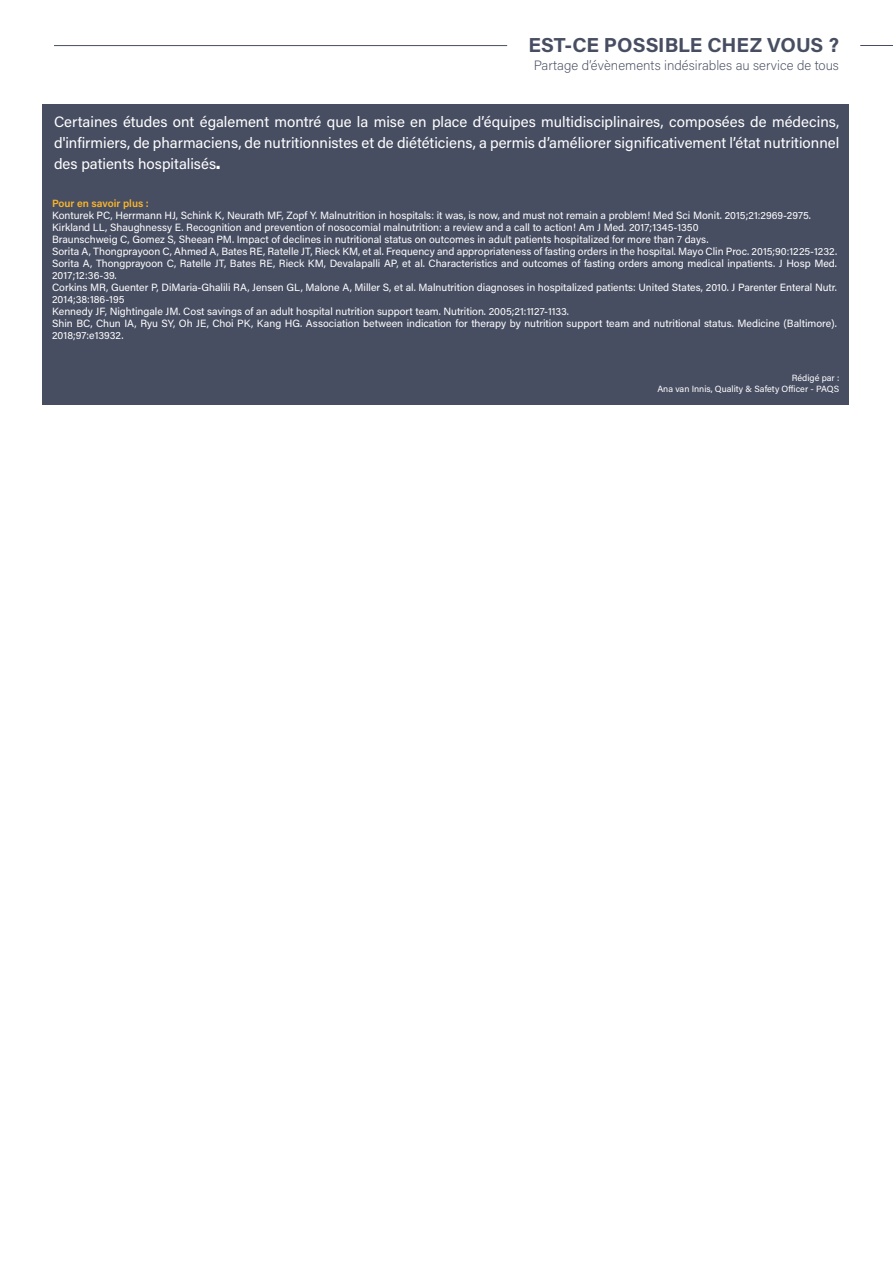
<style>
.page{position:relative;width:893px;height:1263px;background:#fff}
.page>*{position:absolute;margin:0;border:0;box-sizing:border-box;transform-origin:0 0}
.t1{font:700 20.25px "Acumin Pro";letter-spacing:-.005em;color:#484e62}
.Texte_article_blanc{font:15px/21px "Acumin Pro";color:#fff;text-align:justify}
.t2{font:200 13.5px "Acumin Pro";color:#484e62}
.t3{font:10.5px/12px "Acumin Pro";color:#fff}
.t4{font:600 10.5px "Acumin Pro";color:#fab52d}
.t5{font:9px "Acumin Pro";color:#fff}
.s1{font-weight:900}
</style>
<div class="page">
<div style="left:43px;top:105px;width:806px;height:300px;background:#484e62"></div>
<hr style="left:54px;top:45px;width:453px;height:1px;background:#484e62">
<hr style="left:860px;top:45px;width:33px;height:1px;background:#484e62">
<p class="t1" style="left:528px;top:31px;width:312px">EST-CE POSSIBLE CHEZ VOUS ?</p>
<p class="t2" style="left:534px;top:56px;width:307px">Partage d’évènements indésirables au service de tous</p>
<p class="Texte_article_blanc" style="left:54px;top:110px;width:787px">Certaines études ont également montré que la mise en place d’équipes multidisciplinaires, composées de médecins, d'infirmiers, de pharmaciens, de nutritionnistes et de diététiciens, a permis d’améliorer significativement l’état nutritionnel des patients hospitalisés<span class="s1">.</span></p>
<p class="t4" style="left:52px;top:196px;width:98px">Pour en savoir plus :</p>
<p class="t3" style="left:52px;top:209px;width:760px">Konturek PC, Herrmann HJ, Schink K, Neurath MF, Zopf Y. Malnutrition in hospitals: it was, is now, and must not remain a problem! Med Sci Monit. 2015;21:2969-2975.</p>
<p class="t3" style="left:52px;top:221px;width:648px">Kirkland LL, Shaughnessy E. Recognition and prevention of nosocomial malnutrition: a review and a call to action! Am J Med. 2017;1345-1350</p>
<p class="t3" style="left:52px;top:233px;width:658px">Braunschweig C, Gomez S, Sheean PM. Impact of declines in nutritional status on outcomes in adult patients hospitalized for more than 7 days.</p>
<p class="t3" style="left:52px;top:245px;width:786px">Sorita A, Thongprayoon C, Ahmed A, Bates RE, Ratelle JT, Rieck KM, et al. Frequency and appropriateness of fasting orders in the hospital. Mayo Clin Proc. 2015;90:1225-1232.</p>
<p class="t3" style="left:52px;top:257px;width:786px">Sorita A, Thongprayoon C, Ratelle JT, Bates RE, Rieck KM, Devalapalli AP, et al. Characteristics and outcomes of fasting orders among medical inpatients. J Hosp Med.<br>2017;12:36-39.</p>
<p class="t3" style="left:52px;top:281px;width:786px">Corkins MR, Guenter P, DiMaria-Ghalili RA, Jensen GL, Malone A, Miller S, et al. Malnutrition diagnoses in hospitalized patients: United States, 2010. J Parenter Enteral Nutr.<br>2014;38:186-195</p>
<p class="t3" style="left:52px;top:305px;width:518px">Kennedy JF, Nightingale JM. Cost savings of an adult hospital nutrition support team. Nutrition. 2005;21:1127-1133.</p>
<p class="t3" style="left:52px;top:317px;width:786px">Shin BC, Chun IA, Ryu SY, Oh JE, Choi PK, Kang HG. Association between indication for therapy by nutrition support team and nutritional status. Medicine (Baltimore).<br>2018;97:e13932.</p>
<p class="t5" style="left:792px;top:371px;width:49px">Rédigé par :</p>
<p class="t5" style="left:657px;top:382px;width:183px">Ana van Innis, Quality &amp; Safety Officer - PAQS</p>
</div>
